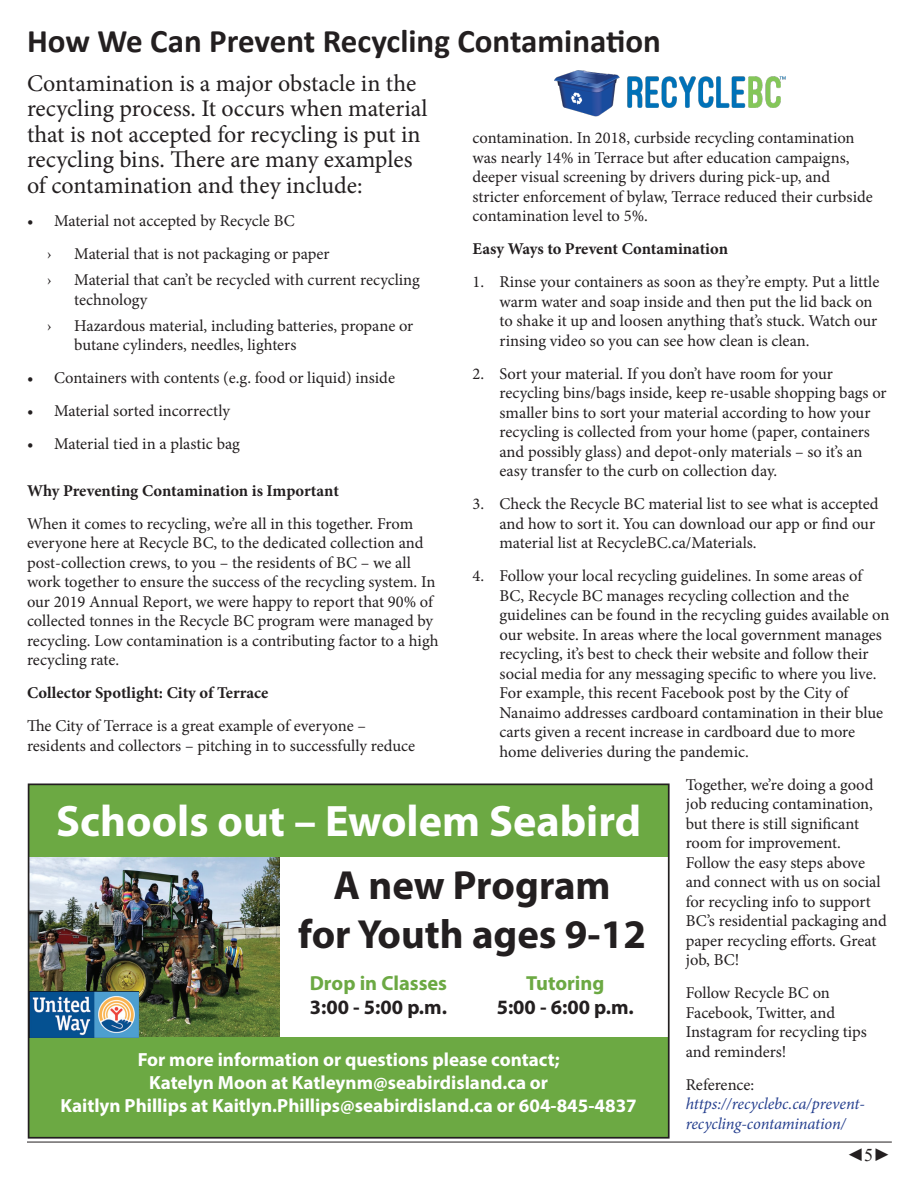
<style>
.page{position:relative;width:918px;height:1188px;background:#fff}
.page>*{position:absolute;margin:0;border:0;box-sizing:border-box;transform-origin:0 0}
.t1{font:700 44.25px "Myriad Pro";color:#fff}
.t2{font:700 40.8px/49.1px "Myriad Pro";color:#231f20;text-align:center}
.t3{font:700 33px "Calibri";color:#231f20}
.t4{font:24px/25.5px "Minion Pro";letter-spacing:-.005em;color:#231f20}
.t5{font:700 20.4px/24.5px "Myriad Pro";color:#6ca943}
.t6{font:700 20.4px/24.5px "Myriad Pro";color:#231f20;text-align:center}
.t7{font:700 19.05px/22.8px "Myriad Pro";color:#fff;text-align:center}
.t8{font:18px "Times New Roman";color:#231f20}
.t9{font:16.5px/19.5px "Minion Pro";color:#231f20}
.t10{font:700 16.5px "Minion Pro";letter-spacing:-.005em;color:#231f20}
.t11{font:italic 16.5px/19.5px "Minion Pro";letter-spacing:-.01em;color:#253f8e}
.s1{color:#231f20}
.s2{color:#6ca943}
</style>
<div class="page">
<hr style="left:27px;top:1142px;width:865px;height:1px;background:#231f20">
<img style="left:31px;top:857px;width:249px;height:180px">
<div style="left:29px;top:784px;width:640px;height:73px;background:#6ca943"></div>
<div style="left:29px;top:1037px;width:640px;height:101px;background:#6ca943"></div>
<img style="left:31px;top:991px;width:107px;height:46px">
<div style="left:28px;top:784px;width:642px;height:355px;border:2px solid #231f20"></div>
<img style="left:554px;top:70px;width:231px;height:47px">
<p class="t3" style="left:27px;top:17px;width:635px">How We Can Prevent Recycling Contamination</p>
<p class="t4" style="left:27px;top:70px;width:402px">Contamination is a major obstacle in the recycling process. It occurs when material that is not accepted for recycling is put in recycling bins. There are many examples of contamination and they include:</p>
<p class="t9" style="left:27px;top:211px;width:269px">• Material not accepted by Recycle BC</p>
<p class="t9" style="left:47px;top:244px;width:6px">›</p>
<p class="t9" style="left:74px;top:244px;width:257px">Material that is not packaging or paper</p>
<p class="t9" style="left:47px;top:270px;width:6px">›</p>
<p class="t9" style="left:74px;top:270px;width:347px">Material that can’t be recycled with current recycling technology</p>
<p class="t9" style="left:47px;top:316px;width:6px">›</p>
<p class="t9" style="left:74px;top:316px;width:341px">Hazardous material, including batteries, propane or butane cylinders, needles, lighters</p>
<p class="t9" style="left:27px;top:368px;width:370px">• Containers with contents (e.g. food or liquid) inside</p>
<p class="t9" style="left:27px;top:401px;width:205px">• Material sorted incorrectly</p>
<p class="t9" style="left:27px;top:434px;width:215px">• Material tied in a plastic bag</p>
<p class="t10" style="left:27px;top:479px;width:313px">Why Preventing Contamination is Important</p>
<p class="t9" style="left:27px;top:514px;width:413px">When it comes to recycling, we’re all in this together. From everyone here at Recycle BC, to the dedicated collection and post-collection crews, to you – the residents of BC – we all work together to ensure the success of the recycling system. In our 2019 Annual Report, we were happy to report that 90% of collected tonnes in the Recycle BC program were managed by recycling. Low contamination is a contributing factor to a high recycling rate.</p>
<p class="t10" style="left:27px;top:681px;width:243px">Collector Spotlight: City of Terrace</p>
<p class="t9" style="left:27px;top:716px;width:390px">The City of Terrace is a great example of everyone – residents and collectors – pitching in to successfully reduce</p>
<p class="t9" style="left:472px;top:128px;width:402px">contamination. In 2018, curbside recycling contamination was nearly 14% in Terrace but after education campaigns, deeper visual screening by drivers during pick-up, and stricter enforcement of bylaw, Terrace reduced their curbside contamination level to 5%.</p>
<p class="t10" style="left:472px;top:237px;width:257px">Easy Ways to Prevent Contamination</p>
<p class="t9" style="left:500px;top:272px;width:381px;text-indent:-27px">1. Rinse your containers as soon as they’re empty. Put a little warm water and soap inside and then put the lid back on to shake it up and loosen anything that’s stuck. Watch our rinsing video so you can see how clean is clean.</p>
<p class="t9" style="left:500px;top:364px;width:389px;text-indent:-27px">2. Sort your material. If you don’t have room for your recycling bins/bags inside, keep re-usable shopping bags or smaller bins to sort your material according to how your recycling is collected from your home (paper, containers and possibly glass) and depot-only materials – so it’s an easy transfer to the curb on collection day.</p>
<p class="t9" style="left:500px;top:494px;width:381px;text-indent:-27px">3. Check the Recycle BC material list to see what is accepted and how to sort it. You can download our app or find our material list at RecycleBC.ca/Materials.</p>
<p class="t9" style="left:500px;top:566px;width:392px;text-indent:-27px">4. Follow your local recycling guidelines. In some areas of BC, Recycle BC manages recycling collection and the guidelines can be found in the recycling guides available on our website. In areas where the local government manages recycling, it’s best to check their website and follow their social media for any messaging specific to where you live.<br>For example, this recent Facebook post by the City of Nanaimo addresses cardboard contamination in their blue carts given a recent increase in cardboard due to more home deliveries during the pandemic.</p>
<p class="t9" style="left:686px;top:775px;width:203px">Together, we’re doing a good job reducing contamination, but there is still significant room for improvement.<br>Follow the easy steps above and connect with us on social for recycling info to support<br>BC’s residential packaging and paper recycling efforts. Great job, BC!</p>
<p class="t9" style="left:686px;top:983px;width:183px">Follow Recycle BC on<br>Facebook, Twitter, and<br>Instagram for recycling tips and reminders!</p>
<p class="t9" style="left:686px;top:1075px;width:70px">Reference:</p>
<p class="t11" style="left:686px;top:1094px;width:181px">https://recyclebc.ca/prevent&shy;recycling-contamination/</p>
<p class="t1" style="left:56px;top:792px;width:587px">Schools out – Ewolem Seabird</p>
<p class="t2" style="left:298px;top:860px;width:349px">A new Program<br>for Youth ages 9-12</p>
<p class="t5" style="left:310px;top:970px;width:139px">Drop in Classes<br><span class="s1">3:00 - 5:00 p.m.</span></p>
<p class="t6" style="left:497px;top:970px;width:139px"><span class="s2">Tutoring<br></span>5:00 - 6:00 p.m.</p>
<p class="t7" style="left:60px;top:1048px;width:578px">For more information or questions please contact;<br>Katelyn Moon at Katleynm@seabirdisland.ca or<br>Kaitlyn Phillips at Kaitlyn.Phillips@seabirdisland.ca or 604-845-4837</p>
<p class="t8" style="left:846px;top:1142px;width:46px">◄5►</p>
</div>
